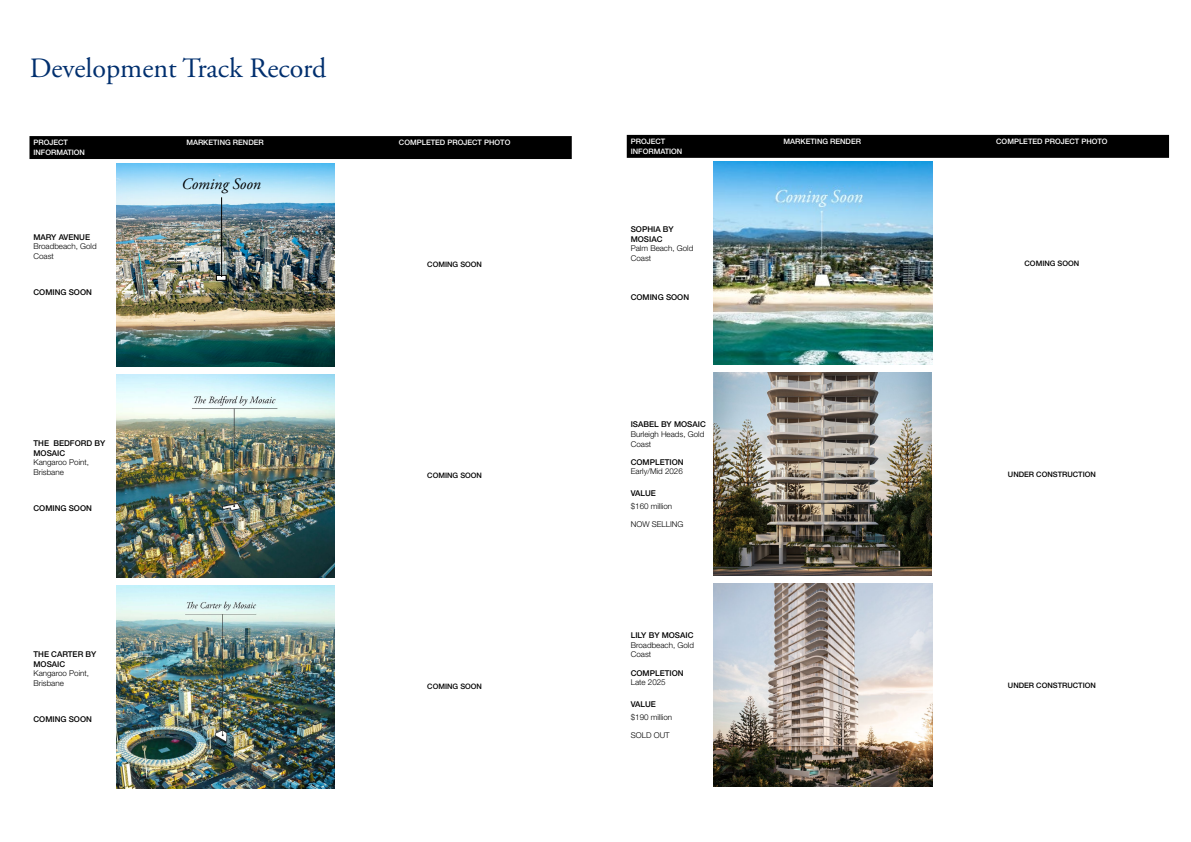
<style>
.page{position:relative;width:1191px;height:842px;background:#fff}
.page>*{position:absolute;margin:0;border:0;box-sizing:border-box;transform-origin:0 0}
.t1{font:28px "Adobe Garamond Pro";color:#002f6e}
.t2{font:italic 16px "Adobe Garamond Pro";color:#000}
.t3{font:300 8px/9.6px "Helvetica Neue LT Std";color:#000}
.t4{font:500 8px/9.6px "Helvetica Neue LT Std";color:#000}
.t5{font:500 7.5px/9.6px "Helvetica Neue LT Std";color:#fff}
.t6{font:500 7.5px "Helvetica Neue LT Std";color:#000}
</style>
<div class="page">
<div style="left:29px;top:136px;width:543px;height:23px;background:#000"></div>
<img style="left:117px;top:163px;width:217px;height:203px">
<div style="left:216px;top:275px;width:10px;height:5px;background:#fff"></div>
<div style="left:216px;top:275px;width:10px;height:6px;border:1px solid #000"></div>
<hr style="left:221px;top:197px;width:1px;height:80px;background:#000">
<img style="left:117px;top:374px;width:218px;height:203px">
<img style="left:117px;top:585px;width:218px;height:203px">
<div style="left:627px;top:135px;width:542px;height:23px;background:#000"></div>
<img style="left:714px;top:162px;width:218px;height:203px">
<img style="left:714px;top:373px;width:217px;height:203px">
<img style="left:714px;top:584px;width:218px;height:203px">
<h1 class="t1" style="left:30px;top:51px;width:298px">Development Track Record</h1>
<p class="t5" style="left:33px;top:138px;width:53px">PROJECT<br>INFORMATION</p>
<p class="t5" style="left:186px;top:138px;width:79px">MARKETING RENDER</p>
<p class="t5" style="left:399px;top:138px;width:113px">COMPLETED PROJECT PHOTO</p>
<p class="t4" style="left:33px;top:232px;width:58px">MARY AVENUE</p>
<p class="t3" style="left:33px;top:242px;width:65px">Broadbeach, Gold<br>Coast</p>
<p class="t4" style="left:33px;top:287px;width:60px">COMING SOON</p>
<p class="t4" style="left:33px;top:438px;width:73px">THE BEDFORD BY<br>MOSAIC</p>
<p class="t3" style="left:33px;top:457px;width:57px">Kangaroo Point,<br>Brisbane</p>
<p class="t4" style="left:33px;top:503px;width:60px">COMING SOON</p>
<p class="t4" style="left:33px;top:649px;width:64px">THE CARTER BY<br>MOSAIC</p>
<p class="t3" style="left:33px;top:668px;width:57px">Kangaroo Point,<br>Brisbane</p>
<p class="t4" style="left:33px;top:714px;width:60px">COMING SOON</p>
<h2 class="t2" style="left:181px;top:175px;width:81px">Coming Soon</h2>
<p class="t6" style="left:427px;top:260px;width:56px">COMING SOON</p>
<p class="t6" style="left:427px;top:471px;width:56px">COMING SOON</p>
<p class="t6" style="left:427px;top:682px;width:56px">COMING SOON</p>
<p class="t5" style="left:631px;top:137px;width:53px">PROJECT<br>INFORMATION</p>
<p class="t5" style="left:783px;top:137px;width:79px">MARKETING RENDER</p>
<p class="t5" style="left:996px;top:137px;width:113px">COMPLETED PROJECT PHOTO</p>
<p class="t4" style="left:631px;top:224px;width:44px">SOPHIA BY<br>MOSIAC</p>
<p class="t3" style="left:631px;top:243px;width:64px">Palm Beach, Gold<br>Coast</p>
<p class="t4" style="left:631px;top:293px;width:60px">COMING SOON</p>
<p class="t4" style="left:631px;top:420px;width:76px">ISABEL BY MOSAIC</p>
<p class="t3" style="left:631px;top:429px;width:75px">Burleigh Heads, Gold<br>Coast</p>
<p class="t4" style="left:631px;top:457px;width:54px">COMPLETION</p>
<p class="t3" style="left:631px;top:466px;width:54px">Early/Mid 2026</p>
<p class="t4" style="left:631px;top:488px;width:27px">VALUE</p>
<p class="t3" style="left:631px;top:501px;width:43px">$160 million</p>
<p class="t3" style="left:631px;top:519px;width:54px">NOW SELLING</p>
<p class="t4" style="left:631px;top:630px;width:64px">LILY BY MOSAIC</p>
<p class="t3" style="left:631px;top:640px;width:65px">Broadbeach, Gold<br>Coast</p>
<p class="t4" style="left:631px;top:668px;width:54px">COMPLETION</p>
<p class="t3" style="left:631px;top:677px;width:36px">Late 2025</p>
<p class="t4" style="left:631px;top:699px;width:27px">VALUE</p>
<p class="t3" style="left:631px;top:712px;width:43px">$190 million</p>
<p class="t3" style="left:631px;top:730px;width:40px">SOLD OUT</p>
<p class="t6" style="left:1024px;top:259px;width:56px">COMING SOON</p>
<p class="t6" style="left:1008px;top:470px;width:89px">UNDER CONSTRUCTION</p>
<p class="t6" style="left:1008px;top:681px;width:89px">UNDER CONSTRUCTION</p>
</div>
